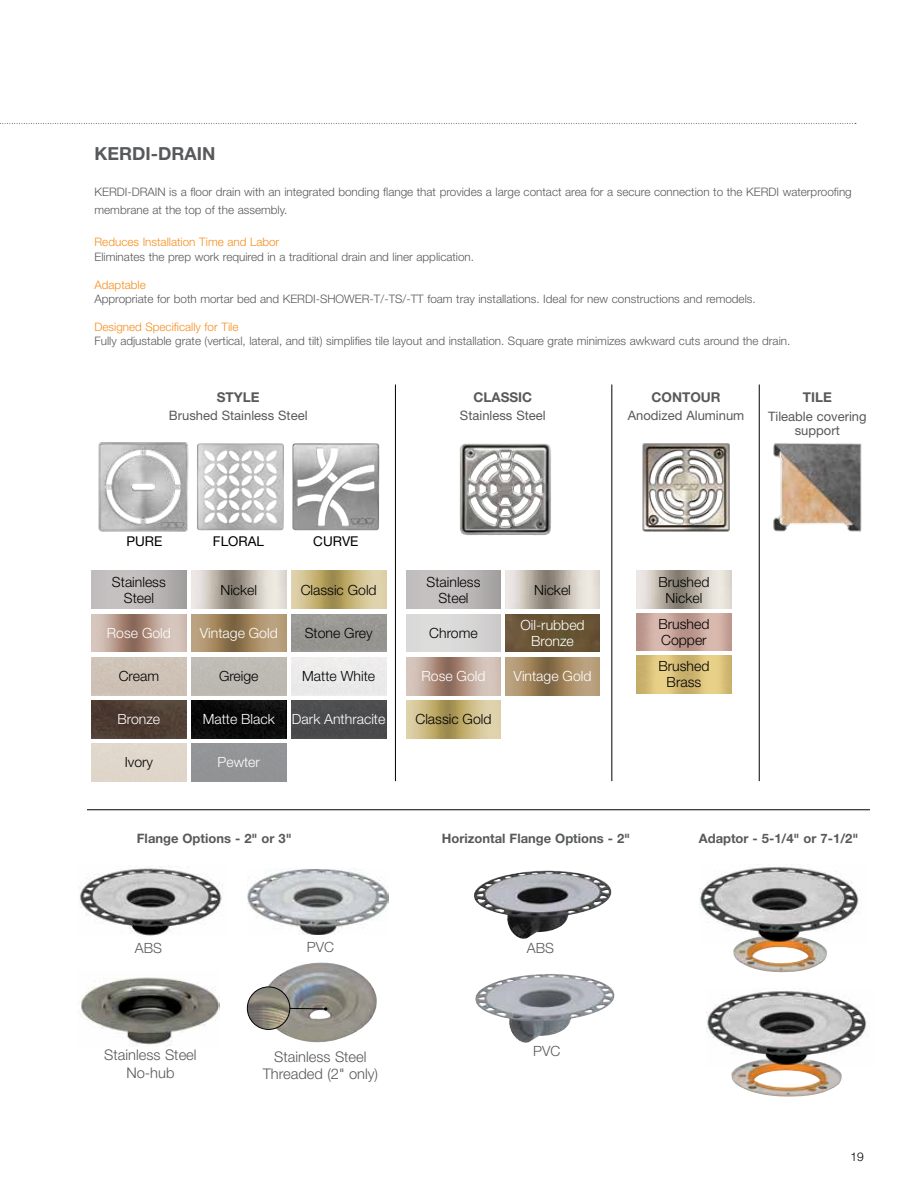
<style>
.page{position:relative;width:918px;height:1188px;background:#fff}
.page>*{position:absolute;margin:0;border:0;box-sizing:border-box;transform-origin:0 0}
.t1{font:700 18px "Helvetica Neue LT Pro";color:#58595b}
.t2{font:300 14.7px/17.7px "Helvetica Neue LT Pro";color:#58595b;text-align:center}
.t3{font:300 14.1px/15.8px "Helvetica Neue LT Pro";color:#000;text-align:center}
.t4{font:300 14.1px/15.8px "Helvetica Neue LT Pro";color:#fff;text-align:center}
.t5{font:300 14.1px "Helvetica Neue LT Pro";color:#58595b}
.t6{font:700 13.5px "Helvetica Neue LT Pro";color:#58595b}
.t7{font:13.5px "Helvetica Neue LT Pro";color:#000}
.t8{font:13.05px/13.5px "Helvetica Neue LT Pro";color:#58595b;text-align:center}
.t9{font:700 13.05px "Helvetica Neue LT Pro";color:#58595b}
.t10{font:300 12px "Helvetica Neue LT Pro";color:#000}
.t11{font:300 11.7px/18px "Helvetica Neue LT Pro";color:#58595b}
.t12{font:300 11.7px "Helvetica Neue LT Pro";color:#f78d1e}
</style>
<div class="page">
<svg style="left:0;top:123px;width:856px;height:1px"></svg>
<img style="left:474px;top:871px;width:73px;height:66px">
<img style="left:475px;top:974px;width:69px;height:66px">
<img style="left:733px;top:944px;width:49px;height:28px">
<img style="left:731px;top:1067px;width:56px;height:30px">
<img style="left:80px;top:866px;width:142px;height:70px">
<img style="left:699px;top:867px;width:160px;height:77px">
<img style="left:706px;top:991px;width:163px;height:76px">
<img style="left:247px;top:869px;width:142px;height:66px">
<img style="left:78px;top:977px;width:141px;height:70px">
<img style="left:260px;top:962px;width:117px;height:80px">
<svg style="left:290px;top:1007px;width:37px;height:4px"></svg>
<img style="left:247px;top:987px;width:43px;height:42px;border-radius:21px">
<div style="left:247px;top:987px;width:43px;height:43px;border:1px solid #000;border-radius:50%"></div>
<img style="left:92px;top:614px;width:94px;height:38px">
<img style="left:191px;top:614px;width:95px;height:38px">
<img style="left:291px;top:571px;width:95px;height:38px">
<div style="left:291px;top:614px;width:95px;height:38px;background:#989793"></div>
<img style="left:92px;top:700px;width:94px;height:38px">
<img style="left:191px;top:700px;width:95px;height:38px">
<div style="left:291px;top:701px;width:95px;height:37px;background:#4b4c4e"></div>
<img style="left:505px;top:614px;width:95px;height:38px">
<img style="left:406px;top:657px;width:95px;height:38px">
<img style="left:505px;top:657px;width:95px;height:38px">
<img style="left:406px;top:700px;width:95px;height:38px">
<img style="left:637px;top:655px;width:94px;height:38px">
<img style="left:460px;top:443px;width:91px;height:93px">
<img style="left:773px;top:443px;width:89px;height:89px">
<img style="left:642px;top:443px;width:88px;height:89px">
<img style="left:292px;top:443px;width:87px;height:88px">
<img style="left:197px;top:443px;width:87px;height:88px">
<img style="left:98px;top:442px;width:91px;height:90px">
<hr style="left:395px;top:385px;width:1px;height:396px;background:#000">
<hr style="left:87px;top:810px;width:783px;height:1px;background:#000">
<hr style="left:612px;top:385px;width:1px;height:396px;background:#000">
<hr style="left:759px;top:385px;width:1px;height:396px;background:#000">
<h1 class="t1" style="left:94px;top:143px;width:122px">KERDI-DRAIN</h1>
<p class="t11" style="left:94px;top:183px;width:759px">KERDI-DRAIN is a floor drain with an integrated bonding flange that provides a large contact area for a secure connection to the KERDI waterproofing membrane at the top of the assembly.</p>
<p class="t12" style="left:94px;top:235px;width:186px">Reduces Installation Time and Labor</p>
<p class="t11" style="left:94px;top:247px;width:381px">Eliminates the prep work required in a traditional drain and liner application.</p>
<p class="t12" style="left:94px;top:277px;width:53px">Adaptable</p>
<p class="t11" style="left:94px;top:289px;width:663px">Appropriate for both mortar bed and KERDI-SHOWER-T/-TS/-TT foam tray installations. Ideal for new constructions and remodels.</p>
<p class="t12" style="left:94px;top:319px;width:146px">Designed Specifically for Tile</p>
<p class="t11" style="left:94px;top:331px;width:697px">Fully adjustable grate (vertical, lateral, and tilt) simplifies tile layout and installation. Square grate minimizes awkward cuts around the drain.</p>
<p class="t6" style="left:217px;top:389px;width:44px">STYLE</p>
<p class="t8" style="left:169px;top:409px;width:140px">Brushed Stainless Steel</p>
<p class="t6" style="left:474px;top:389px;width:60px">CLASSIC</p>
<p class="t8" style="left:460px;top:409px;width:87px">Stainless Steel</p>
<p class="t6" style="left:652px;top:389px;width:71px">CONTOUR</p>
<p class="t8" style="left:628px;top:409px;width:118px">Anodized Aluminum</p>
<p class="t6" style="left:803px;top:389px;width:30px">TILE</p>
<p class="t8" style="left:768px;top:410px;width:100px">Tileable covering support</p>
<p class="t7" style="left:126px;top:533px;width:37px">PURE</p>
<p class="t7" style="left:213px;top:533px;width:53px">FLORAL</p>
<p class="t7" style="left:313px;top:533px;width:47px">CURVE</p>
<p class="t3" style="left:112px;top:574px;width:55px">Stainless<br>Steel</p>
<p class="t3" style="left:220px;top:582px;width:38px">Nickel</p>
<p class="t4" style="left:107px;top:625px;width:66px">Rose Gold</p>
<p class="t4" style="left:200px;top:625px;width:79px">Vintage Gold</p>
<p class="t3" style="left:119px;top:668px;width:42px">Cream</p>
<p class="t3" style="left:219px;top:668px;width:41px">Greige</p>
<p class="t4" style="left:118px;top:711px;width:44px">Bronze</p>
<p class="t3" style="left:125px;top:754px;width:30px">Ivory</p>
<p class="t4" style="left:218px;top:754px;width:44px">Pewter</p>
<p class="t4" style="left:203px;top:711px;width:74px">Matte Black</p>
<p class="t3" style="left:301px;top:582px;width:77px">Classic Gold</p>
<p class="t3" style="left:305px;top:625px;width:69px">Stone Grey</p>
<p class="t3" style="left:302px;top:668px;width:74px">Matte White</p>
<p class="t4" style="left:292px;top:711px;width:95px">Dark Anthracite</p>
<p class="t3" style="left:427px;top:574px;width:55px">Stainless<br>Steel</p>
<p class="t3" style="left:429px;top:625px;width:50px">Chrome</p>
<p class="t4" style="left:520px;top:617px;width:66px">Oil-rubbed<br>Bronze</p>
<p class="t3" style="left:534px;top:582px;width:38px">Nickel</p>
<p class="t4" style="left:421px;top:668px;width:66px">Rose Gold</p>
<p class="t4" style="left:514px;top:668px;width:79px">Vintage Gold</p>
<p class="t3" style="left:416px;top:711px;width:77px">Classic Gold</p>
<p class="t3" style="left:658px;top:574px;width:53px">Brushed<br>Nickel</p>
<p class="t3" style="left:658px;top:616px;width:53px;text-align:left">Brushed<br>Copper</p>
<p class="t3" style="left:658px;top:658px;width:53px">Brushed<br>Brass</p>
<p class="t9" style="left:137px;top:831px;width:156px">Flange Options - 2" or 3"</p>
<p class="t9" style="left:442px;top:831px;width:190px">Horizontal Flange Options - 2"</p>
<p class="t9" style="left:699px;top:831px;width:161px">Adaptor - 5-1/4" or 7-1/2"</p>
<p class="t5" style="left:135px;top:940px;width:29px">ABS</p>
<p class="t5" style="left:307px;top:938px;width:29px">PVC</p>
<p class="t5" style="left:527px;top:939px;width:29px">ABS</p>
<p class="t2" style="left:104px;top:1046px;width:94px">Stainless Steel<br>No-hub</p>
<p class="t2" style="left:263px;top:1047px;width:117px">Stainless Steel<br>Threaded (2" only)</p>
<p class="t5" style="left:533px;top:1042px;width:29px">PVC</p>
<p class="t10" style="left:851px;top:1149px;width:15px">19</p>
</div>
